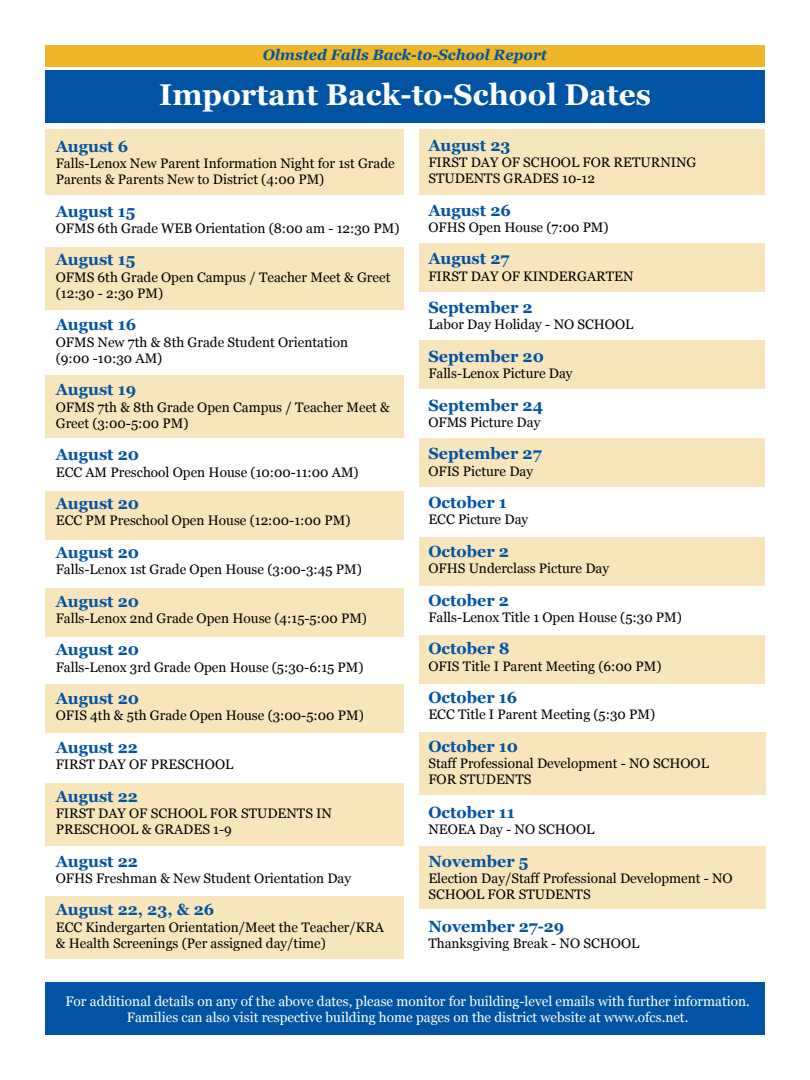
<style>
.page{position:relative;width:810px;height:1080px;background:#fff}
.page>*{position:absolute;margin:0;border:0;box-sizing:border-box;transform-origin:0 0}
.t1{font:700 30px "Georgia";color:#fff}
.t2{font:700 16.25px "Georgia";color:#0054a3}
.t3{font:italic 700 15px "Georgia";color:#0054a3}
.t4{font:13.75px/16.2px "Georgia";color:#000}
.t5{font:13.75px/16.5px "Georgia";color:#fff;text-align:center}
</style>
<div class="page">
<div style="left:45px;top:70px;width:720px;height:52px;background:#0054a3"></div>
<div style="left:45px;top:983px;width:720px;height:52px;background:#0054a3"></div>
<div style="left:45px;top:130px;width:358px;height:65px;background:#f9e5bc"></div>
<div style="left:419px;top:130px;width:346px;height:65px;background:#f9e5bc"></div>
<div style="left:45px;top:247px;width:358px;height:62px;background:#f9e5bc"></div>
<div style="left:45px;top:783px;width:358px;height:63px;background:#f9e5bc"></div>
<div style="left:419px;top:732px;width:347px;height:63px;background:#f9e5bc"></div>
<div style="left:419px;top:846px;width:347px;height:63px;background:#f9e5bc"></div>
<div style="left:45px;top:896px;width:358px;height:62px;background:#f9e5bc"></div>
<div style="left:45px;top:376px;width:358px;height:62px;background:#f9e5bc"></div>
<div style="left:45px;top:491px;width:358px;height:49px;background:#f9e5bc"></div>
<div style="left:45px;top:588px;width:358px;height:48px;background:#f9e5bc"></div>
<div style="left:45px;top:684px;width:358px;height:48px;background:#f9e5bc"></div>
<div style="left:419px;top:243px;width:346px;height:49px;background:#f9e5bc"></div>
<div style="left:419px;top:340px;width:346px;height:49px;background:#f9e5bc"></div>
<div style="left:419px;top:438px;width:346px;height:49px;background:#f9e5bc"></div>
<div style="left:419px;top:537px;width:346px;height:48px;background:#f9e5bc"></div>
<div style="left:419px;top:635px;width:346px;height:49px;background:#f9e5bc"></div>
<div style="left:45px;top:45px;width:720px;height:22px;background:#eeb628"></div>
<p class="t3" style="left:263px;top:44px;width:286px">Olmsted Falls Back-to-School Report</p>
<h1 class="t1" style="left:159px;top:72px;width:493px">Important Back-to-School Dates</h1>
<p class="t2" style="left:428px;top:133px;width:84px">August 23</p>
<p class="t4" style="left:428px;top:154px;width:270px">FIRST DAY OF SCHOOL FOR RETURNING<br>STUDENTS GRADES 10-12</p>
<p class="t2" style="left:428px;top:198px;width:84px">August 26</p>
<p class="t4" style="left:428px;top:219px;width:182px">OFHS Open House (7:00 PM)</p>
<p class="t2" style="left:428px;top:247px;width:82px">August 27</p>
<p class="t4" style="left:428px;top:267px;width:207px">FIRST DAY OF KINDERGARTEN</p>
<p class="t2" style="left:428px;top:295px;width:106px">September 2</p>
<p class="t4" style="left:428px;top:316px;width:207px">Labor Day Holiday - NO SCHOOL</p>
<p class="t2" style="left:428px;top:344px;width:117px">September 20</p>
<p class="t4" style="left:428px;top:365px;width:146px">Falls-Lenox Picture Day</p>
<p class="t2" style="left:428px;top:393px;width:116px">September 24</p>
<p class="t4" style="left:428px;top:414px;width:114px">OFMS Picture Day</p>
<p class="t2" style="left:428px;top:442px;width:115px">September 27</p>
<p class="t4" style="left:428px;top:462px;width:106px">OFIS Picture Day</p>
<p class="t2" style="left:428px;top:490px;width:80px">October 1</p>
<p class="t4" style="left:428px;top:511px;width:101px">ECC Picture Day</p>
<p class="t2" style="left:428px;top:539px;width:82px">October 2</p>
<p class="t4" style="left:428px;top:560px;width:182px">OFHS Underclass Picture Day</p>
<p class="t2" style="left:428px;top:588px;width:82px">October 2</p>
<p class="t4" style="left:428px;top:609px;width:255px">Falls-Lenox Title 1 Open House (5:30 PM)</p>
<p class="t2" style="left:428px;top:637px;width:83px">October 8</p>
<p class="t4" style="left:428px;top:657px;width:235px">OFIS Title I Parent Meeting (6:00 PM)</p>
<p class="t2" style="left:428px;top:685px;width:90px">October 16</p>
<p class="t4" style="left:428px;top:706px;width:228px">ECC Title I Parent Meeting (5:30 PM)</p>
<p class="t2" style="left:428px;top:734px;width:91px">October 10</p>
<p class="t4" style="left:428px;top:755px;width:282px">Staff Professional Development - NO SCHOOL<br>FOR STUDENTS</p>
<p class="t2" style="left:428px;top:800px;width:88px">October 11</p>
<p class="t4" style="left:428px;top:821px;width:167px">NEOEA Day - NO SCHOOL</p>
<p class="t2" style="left:428px;top:849px;width:102px">November 5</p>
<p class="t4" style="left:428px;top:870px;width:306px">Election Day/Staff Professional Development - NO<br>SCHOOL FOR STUDENTS</p>
<p class="t2" style="left:428px;top:914px;width:138px">November 27-29</p>
<p class="t4" style="left:428px;top:935px;width:213px">Thanksgiving Break - NO SCHOOL</p>
<p class="t2" style="left:56px;top:134px;width:74px">August 6</p>
<p class="t4" style="left:56px;top:154px;width:340px">Falls-Lenox New Parent Information Night for 1st Grade<br>Parents &amp; Parents New to District (4:00 PM)</p>
<p class="t2" style="left:56px;top:199px;width:81px">August 15</p>
<p class="t4" style="left:56px;top:219px;width:345px">OFMS 6th Grade WEB Orientation (8:00 am - 12:30 PM)</p>
<p class="t2" style="left:56px;top:247px;width:81px">August 15</p>
<p class="t4" style="left:56px;top:268px;width:336px">OFMS 6th Grade Open Campus / Teacher Meet &amp; Greet (12:30 - 2:30 PM)</p>
<p class="t2" style="left:56px;top:312px;width:82px">August 16</p>
<p class="t4" style="left:56px;top:333px;width:294px">OFMS New 7th &amp; 8th Grade Student Orientation (9:00 -10:30 AM)</p>
<p class="t2" style="left:56px;top:377px;width:82px">August 19</p>
<p class="t4" style="left:56px;top:398px;width:336px">OFMS 7th &amp; 8th Grade Open Campus / Teacher Meet &amp;<br>Greet (3:00-5:00 PM)</p>
<p class="t2" style="left:56px;top:442px;width:85px">August 20</p>
<p class="t4" style="left:56px;top:463px;width:304px">ECC AM Preschool Open House (10:00-11:00 AM)</p>
<p class="t2" style="left:56px;top:491px;width:85px">August 20</p>
<p class="t4" style="left:56px;top:512px;width:296px">ECC PM Preschool Open House (12:00-1:00 PM)</p>
<p class="t2" style="left:56px;top:540px;width:85px">August 20</p>
<p class="t4" style="left:56px;top:561px;width:308px">Falls-Lenox 1st Grade Open House (3:00-3:45 PM)</p>
<p class="t2" style="left:56px;top:589px;width:85px">August 20</p>
<p class="t4" style="left:56px;top:609px;width:313px">Falls-Lenox 2nd Grade Open House (4:15-5:00 PM)</p>
<p class="t2" style="left:56px;top:637px;width:85px">August 20</p>
<p class="t4" style="left:56px;top:658px;width:309px">Falls-Lenox 3rd Grade Open House (5:30-6:15 PM)</p>
<p class="t2" style="left:56px;top:686px;width:85px">August 20</p>
<p class="t4" style="left:56px;top:707px;width:310px">OFIS 4th &amp; 5th Grade Open House (3:00-5:00 PM)</p>
<p class="t2" style="left:56px;top:735px;width:84px">August 22</p>
<p class="t4" style="left:56px;top:756px;width:179px">FIRST DAY OF PRESCHOOL</p>
<p class="t2" style="left:56px;top:784px;width:84px">August 22</p>
<p class="t4" style="left:56px;top:804px;width:278px">FIRST DAY OF SCHOOL FOR STUDENTS IN<br>PRESCHOOL &amp; GRADES 1-9</p>
<p class="t2" style="left:56px;top:849px;width:84px">August 22</p>
<p class="t4" style="left:56px;top:869px;width:297px">OFHS Freshman &amp; New Student Orientation Day</p>
<p class="t2" style="left:56px;top:897px;width:160px">August 22, 23, &amp; 26</p>
<p class="t4" style="left:56px;top:918px;width:330px">ECC Kindergarten Orientation/Meet the Teacher/KRA &amp; Health Screenings (Per assigned day/time)</p>
<p class="t5" style="left:65px;top:992px;width:686px">For additional details on any of the above dates, please monitor for building-level emails with further information.<br>Families can also visit respective building home pages on the district website at www.ofcs.net.</p>
</div>
